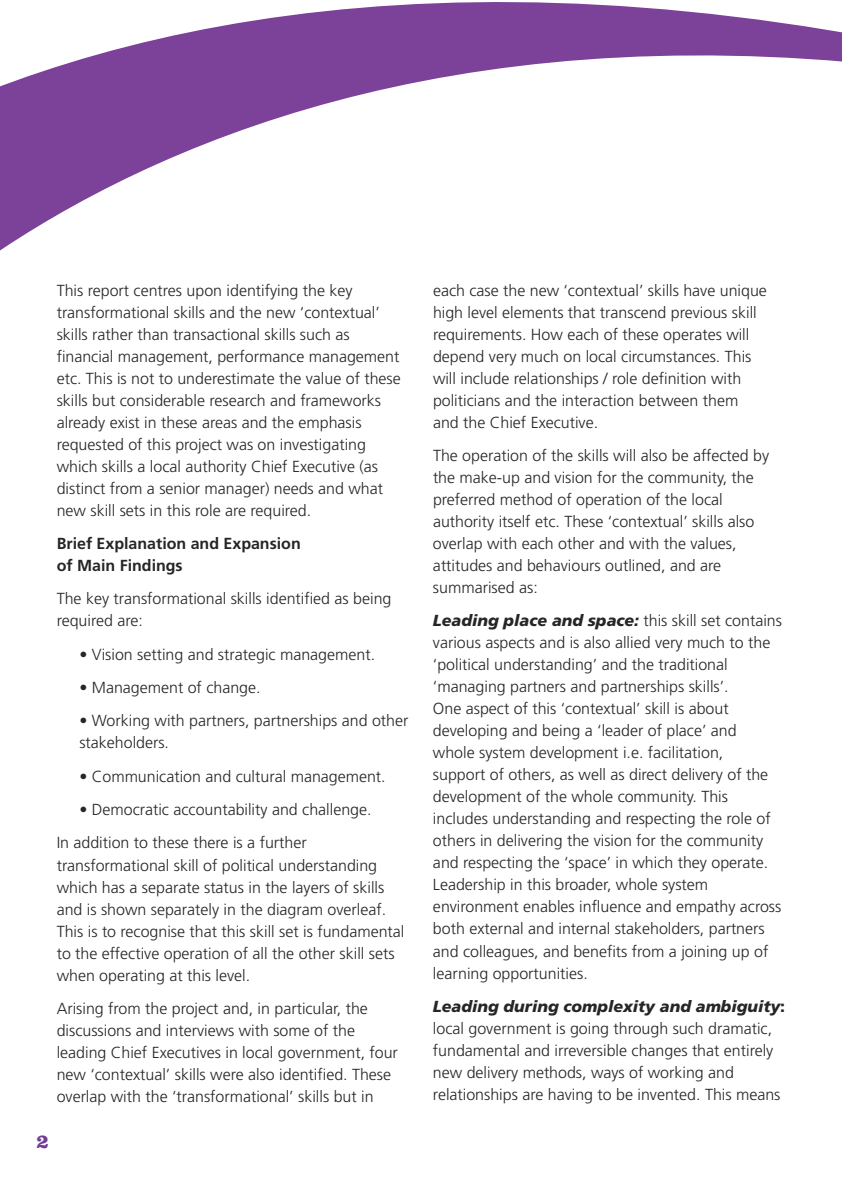
<style>
.page{position:relative;width:842px;height:1191px;background:#fff}
.page>*{position:absolute;margin:0;border:0;box-sizing:border-box;transform-origin:0 0}
.t1{font:20px "Bolton";color:#723c97}
.t2{font:300 16px/22px "Frutiger CE";color:#272627}
.t3{font:italic 900 16px "Frutiger";color:#272627}
.t4{font:700 16px/22px "Frutiger";color:#272627}
.s1{font-family:"Frutiger CE";font-weight:300;font-style:normal}
.s2{font-style:normal}
</style>
<div class="page">
<svg style="left:0;top:2px;width:842px;height:249px"></svg>
<p class="t2" style="left:57px;top:280px;width:346px">This report centres upon identifying the key transformational skills and the new ‘contextual’ skills rather than transactional skills such as financial management, performance management etc. This is not to underestimate the value of these skills but considerable research and frameworks already exist in these areas and the emphasis requested of this project was on investigating which skills a local authority Chief Executive (as distinct from a senior manager) needs and what new skill sets in this role are required.</p>
<p class="t4" style="left:57px;top:533px;width:246px">Brief Explanation and Expansion of Main Findings</p>
<p class="t2" style="left:57px;top:589px;width:336px">The key transformational skills identified as being required are:</p>
<p class="t2" style="left:79px;top:644px;width:297px">• Vision setting and strategic management.</p>
<p class="t2" style="left:79px;top:677px;width:183px">• Management of change.</p>
<p class="t2" style="left:79px;top:711px;width:331px">• Working with partners, partnerships and other stakeholders.</p>
<p class="t2" style="left:79px;top:766px;width:308px">• Communication and cultural management.</p>
<p class="t2" style="left:57px;top:794px;width:316px;line-height:33.4px;text-indent:23px">• Democratic accountability and challenge.<br>In addition to these there is a further</p>
<p class="t2" style="left:57px;top:855px;width:349px">transformational skill of political understanding which has a separate status in the layers of skills and is shown separately in the diagram overleaf.<br>This is to recognise that this skill set is fundamental to the effective operation of all the other skill sets when operating at this level.</p>
<p class="t2" style="left:57px;top:998px;width:343px">Arising from the project and, in particular, the discussions and interviews with some of the leading Chief Executives in local government, four new ‘contextual’ skills were also identified. These overlap with the ‘transformational’ skills but in</p>
<p class="t1" style="left:37px;top:1134px;width:13px">2</p>
<p class="t2" style="left:433px;top:280px;width:335px">each case the new ‘contextual’ skills have unique high level elements that transcend previous skill requirements. How each of these operates will depend very much on local circumstances. This will include relationships / role definition with politicians and the interaction between them and the Chief Executive.</p>
<p class="t2" style="left:433px;top:445px;width:338px">The operation of the skills will also be affected by the make-up and vision for the community, the preferred method of operation of the local authority itself etc. These ‘contextual’ skills also overlap with each other and with the values, attitudes and behaviours outlined, and are summarised as:</p>
<p class="t3" style="left:433px;top:614px;width:350px">Leading place and space: <span class="s1">this skill set contains</span></p>
<p class="t2" style="left:433px;top:633px;width:350px">various aspects and is also allied very much to the ‘political understanding’ and the traditional ‘managing partners and partnerships skills’.<br>One aspect of this ‘contextual’ skill is about developing and being a ‘leader of place’ and whole system development i.e. facilitation,<br>support of others, as well as direct delivery of the development of the whole community. This includes understanding and respecting the role of others in delivering the vision for the community and respecting the ‘space’ in which they operate.<br>Leadership in this broader, whole system environment enables influence and empathy across both external and internal stakeholders, partners and colleagues, and benefits from a joining up of learning opportunities.</p>
<p class="t3" style="left:433px;top:999px;width:354px">Leading during complexity and ambiguity<span class="s2">:</span></p>
<p class="t2" style="left:433px;top:1018px;width:349px">local government is going through such dramatic, fundamental and irreversible changes that entirely new delivery methods, ways of working and relationships are having to be invented. This means</p>
</div>
